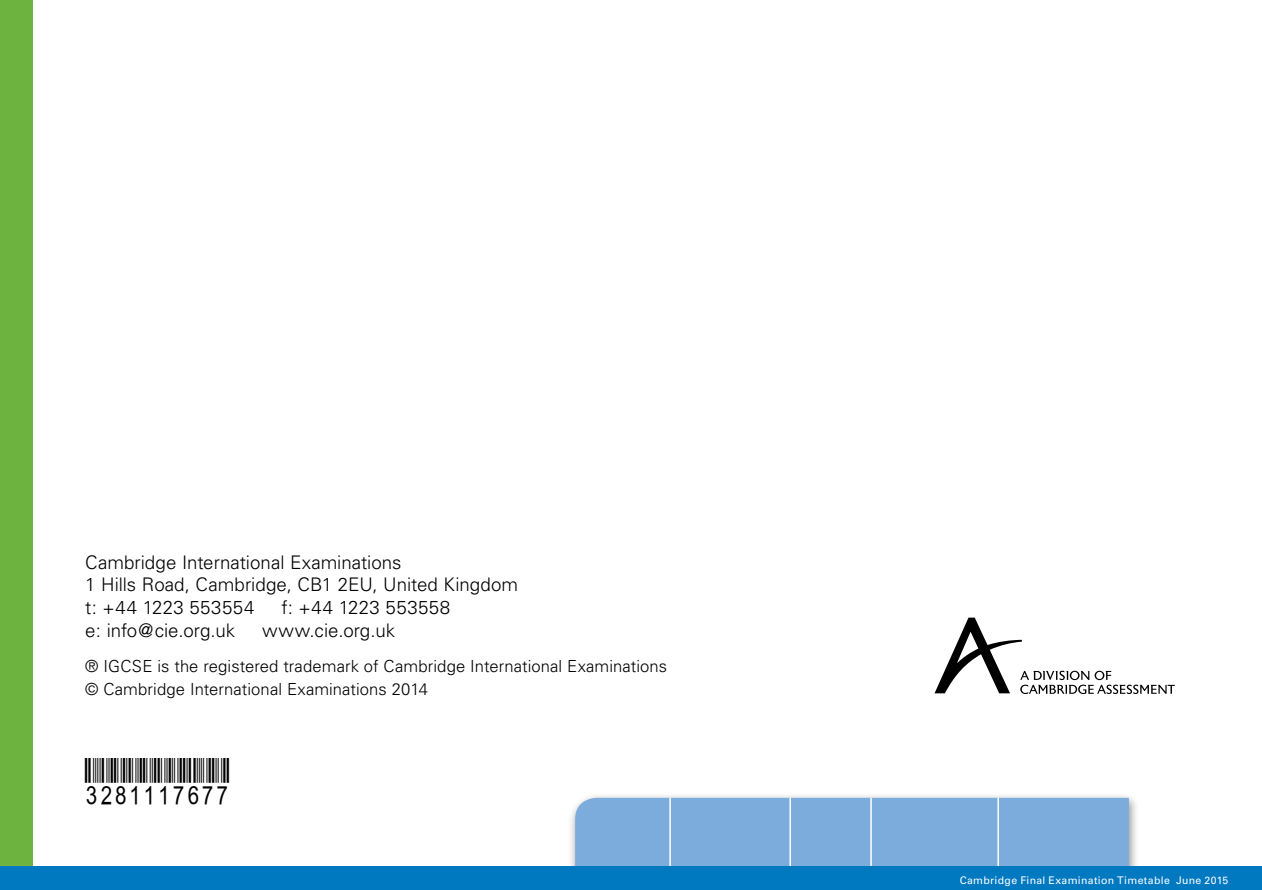
<style>
.page{position:relative;width:1262px;height:890px;background:#fff}
.page>*{position:absolute;margin:0;border:0;box-sizing:border-box;transform-origin:0 0}
.t1{font:24.9px "ABCC39 Short Text";color:#000}
.t2{font:300 18.75px/22.8px "Univers";color:#000}
.t3{font:300 18.75px "Univers";letter-spacing:.02em;color:#000}
.t4{font:300 16.65px/22.8px "Univers";letter-spacing:.005em;color:#000}
.t5{font:10.5px "Univers";letter-spacing:.03em;color:#fff}
</style>
<div class="page">
<svg style="left:934px;top:617px;width:241px;height:76px"></svg>
<div style="left:0;top:0;width:33px;height:889px;background:#6cb33f"></div>
<div style="left:568px;top:792px;width:572px;height:97px;background:#000;opacity:.45"></div>
<div style="left:575px;top:797px;width:554px;height:68px;background:#7cacdc"></div>
<hr style="left:870px;top:797px;width:2px;height:92px;background:#fff">
<hr style="left:997px;top:797px;width:2px;height:92px;background:#fff">
<hr style="left:789px;top:797px;width:2px;height:92px;background:#fff">
<hr style="left:669px;top:797px;width:2px;height:92px;background:#fff">
<div style="left:0;top:865px;width:1262px;height:24px;background:#0079c1"></div>
<p class="t2" style="left:85px;top:550px;width:434px">Cambridge International Examinations<br>1 Hills Road, Cambridge, CB1 2EU, United Kingdom t: +44 1223 553554</p>
<p class="t3" style="left:281px;top:596px;width:170px">f: +44 1223 553558</p>
<p class="t2" style="left:85px;top:619px;width:151px">e: info@cie.org.uk</p>
<p class="t2" style="left:262px;top:619px;width:134px">www.cie.org.uk</p>
<p class="t4" style="left:85px;top:654px;width:583px">® IGCSE is the registered trademark of Cambridge International Examinations © Cambridge International Examinations 2014</p>
<h1 class="t1" style="left:85px;top:780px;width:147px">3281117677</h1>
<p class="t5" style="left:959px;top:873px;width:270px">Cambridge Final Examination Timetable June 2015</p>
</div>
